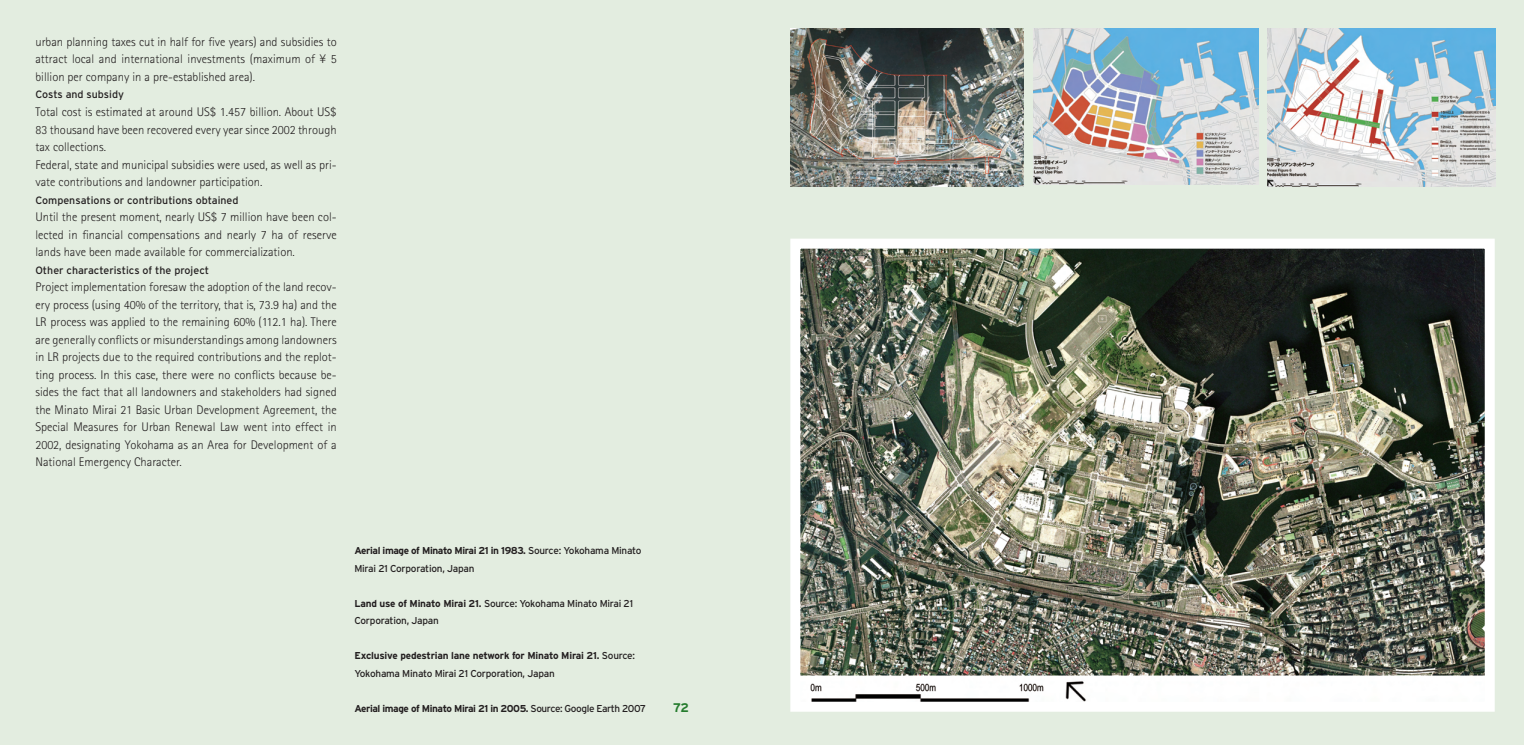
<style>
.page{position:relative;width:1524px;height:745px;background:#fff}
.page>*{position:absolute;margin:0;border:0;box-sizing:border-box;transform-origin:0 0}
.t1{font:300 12.5px/17.5px "Rotis Sans Serif";color:#231f20;text-align:justify}
.t2{font:700 12.5px "Interstate";color:#257c2e}
.t3{font:10.62px "Interstate";color:#231f20}
.t4{font:700 10px/17.5px "Interstate";letter-spacing:-.035em;color:#231f20}
.t5{font:10px/17.5px "Interstate";letter-spacing:-.025em;color:#231f20}
.s1{font-weight:700}
.s2{font-weight:400}
</style>
<div class="page">
<div style="left:0;top:0;width:1524px;height:744px;background:#e3ede0"></div>
<img style="left:790px;top:238px;width:705px;height:474px">
<img style="left:1034px;top:28px;width:225px;height:157px">
<img style="left:1267px;top:28px;width:228px;height:158px">
<img style="left:790px;top:28px;width:233px;height:158px">
<p class="t1" style="left:35px;top:34px;width:303px">urban planning taxes cut in half for five years) and subsidies to attract local and international investments (maximum of ¥ 5 billion per company in a pre-established area).</p>
<p class="t3" style="left:35px;top:91px;width:90px">Costs and subsidy</p>
<p class="t1" style="left:35px;top:104px;width:303px;text-align:left">Total cost is estimated at around US$ 1.457 billion. About US$ 83 thousand have been recovered every year since 2002 through tax collections.<br>Federal, state and municipal subsidies were used, as well as pri&shy;vate contributions and landowner participation.</p>
<p class="t3" style="left:35px;top:196px;width:205px">Compensations or contributions obtained</p>
<p class="t1" style="left:35px;top:209px;width:303px">Until the present moment, nearly US$ 7 million have been col&shy;lected in financial compensations and nearly 7 ha of reserve lands have been made available for commercialization.</p>
<p class="t3" style="left:35px;top:266px;width:175px">Other characteristics of the project</p>
<p class="t1" style="left:35px;top:279px;width:303px">Project implementation foresaw the adoption of the land recov&shy;ery process (using 40% of the territory, that is, 73.9 ha) and the LR process was applied to the remaining 60% (112.1 ha). There are generally conflicts or misunderstandings among landowners in LR projects due to the required contributions and the replot&shy;ting process. In this case, there were no conflicts because be&shy;sides the fact that all landowners and stakeholders had signed the Minato Mirai 21 Basic Urban Development Agreement, the Special Measures for Urban Renewal Law went into effect in 2002, designating Yokohama as an Area for Development of a National Emergency Character.</p>
<p class="t5" style="left:354px;top:542px;width:289px"><span class="s1">Aerial image of Minato Mirai 21 in 1983.</span> Source: Yokohama Minato<br>Mirai 21 Corporation, Japan</p>
<p class="t5" style="left:354px;top:594px;width:280px"><span class="s1">Land use of Minato Mirai 21.</span> Source: Yokohama Minato Mirai 21<br>Corporation, Japan</p>
<p class="t4" style="left:354px;top:647px;width:282px">Exclusive pedestrian lane network for Minato Mirai 21. <span class="s2">Source:<br>Yokohama Minato Mirai 21 Corporation, Japan</span></p>
<p class="t4" style="left:354px;top:699px;width:293px">Aerial image of Minato Mirai 21 in 2005. <span class="s2">Source: Google Earth 2007</span></p>
<p class="t2" style="left:673px;top:702px;width:17px">72</p>
</div>
